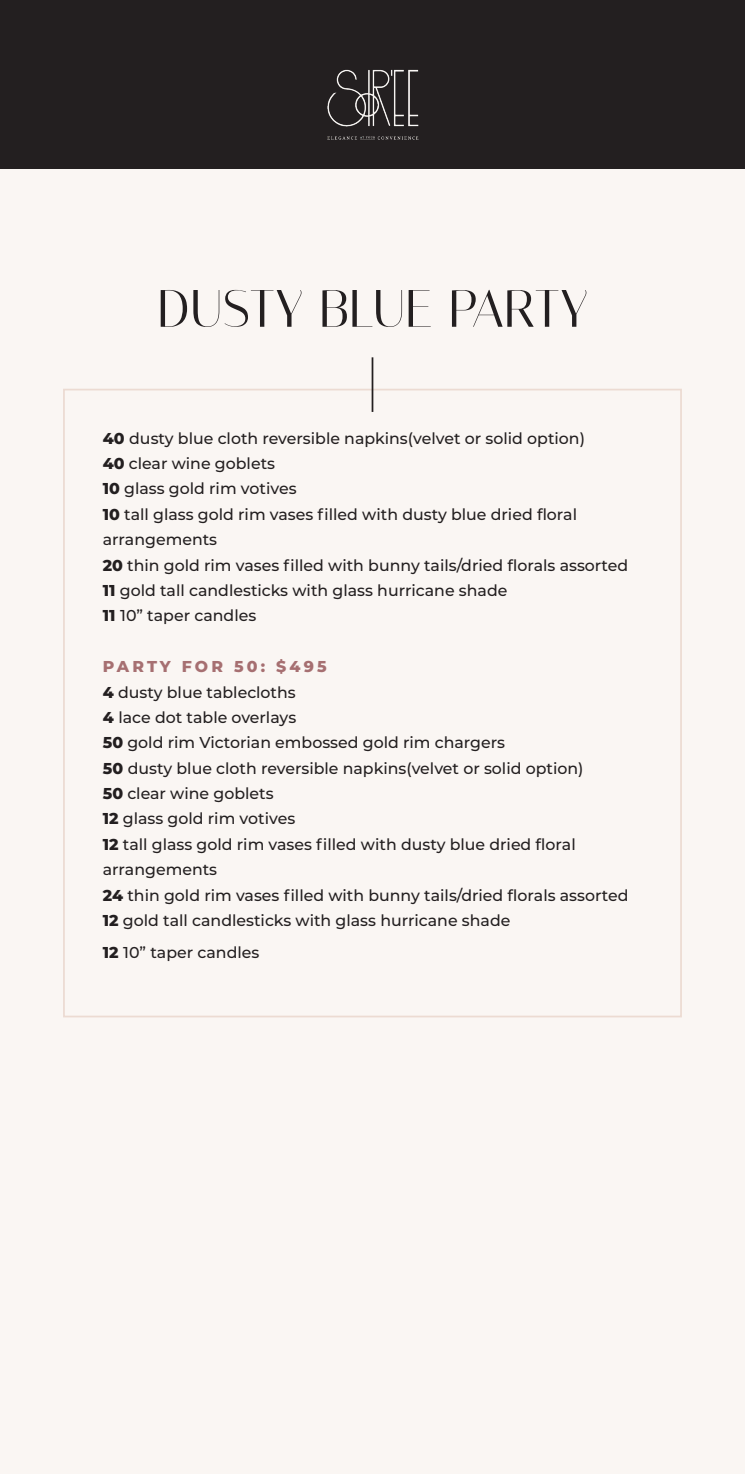
<style>
.page{position:relative;width:745px;height:1474px;background:#fff}
.page>*{position:absolute;margin:0;border:0;box-sizing:border-box;transform-origin:0 0}
.t1{font:52.5px "Italiana";letter-spacing:-.01em;color:#231f20}
.t2{font:500 15.75px/25.4px "Montserrat";color:#231f20}
.t3{font:800 15.75px "Montserrat";letter-spacing:.2em;color:#a66f71}
.s1{font-weight:800}
</style>
<div class="page">
<div style="left:0;top:0;width:744px;height:1473px;background:#faf6f3"></div>
<div style="left:0;top:0;width:744px;height:169px;background:#231f20"></div>
<img style="left:327px;top:69px;width:92px;height:71px">
<hr style="left:371px;top:357px;width:2px;height:55px;background:#231f20">
<p class="t1" style="left:157px;top:278px;width:432px">DUSTY BLUE PARTY</p>
<p class="t2" style="left:103px;top:425px;width:483px"><span class="s1">40</span> dusty blue cloth reversible napkins(velvet or solid option(</p>
<p class="t2" style="left:103px;top:450px;width:174px"><span class="s1">40</span> clear wine goblets</p>
<p class="t2" style="left:103px;top:475px;width:195px"><span class="s1">10</span> glass gold rim votives</p>
<p class="t2" style="left:103px;top:501px;width:475px"><span class="s1">10</span> tall glass gold rim vases filled with dusty blue dried floral arrangements</p>
<p class="t2" style="left:103px;top:551px;width:526px"><span class="s1">20</span> thin gold rim vases filled with bunny tails/dried florals assorted</p>
<p class="t2" style="left:103px;top:577px;width:406px"><span class="s1">11</span> gold tall candlesticks with glass hurricane shade</p>
<p class="t2" style="left:103px;top:602px;width:155px"><span class="s1">11</span> 10” taper candles</p>
<p class="t3" style="left:276px;top:655px;width:52px">$495</p>
<p class="t3" style="left:182px;top:655px;width:43px">FOR</p>
<p class="t3" style="left:234px;top:655px;width:33px">50:</p>
<p class="t3" style="left:103px;top:655px;width:70px">PARTY</p>
<p class="t2" style="left:103px;top:678px;width:194px"><span class="s1">4</span> dusty blue tablecloths</p>
<p class="t2" style="left:103px;top:704px;width:195px"><span class="s1">4</span> lace dot table overlays</p>
<p class="t2" style="left:103px;top:729px;width:403px"><span class="s1">50</span> gold rim Victorian embossed gold rim chargers</p>
<p class="t2" style="left:103px;top:754px;width:482px"><span class="s1">50</span> dusty blue cloth reversible napkins(velvet or solid option(</p>
<p class="t2" style="left:103px;top:780px;width:172px"><span class="s1">50</span> clear wine goblets</p>
<p class="t2" style="left:103px;top:805px;width:194px"><span class="s1">12</span> glass gold rim votives</p>
<p class="t2" style="left:103px;top:831px;width:474px"><span class="s1">12</span> tall glass gold rim vases filled with dusty blue dried floral arrangements</p>
<p class="t2" style="left:103px;top:881px;width:527px"><span class="s1">24</span> thin gold rim vases filled with bunny tails/dried florals assorted</p>
<p class="t2" style="left:103px;top:907px;width:409px"><span class="s1">12</span> gold tall candlesticks with glass hurricane shade</p>
<p class="t2" style="left:103px;top:938px;width:158px"><span class="s1">12</span> 10” taper candles</p>
</div>
